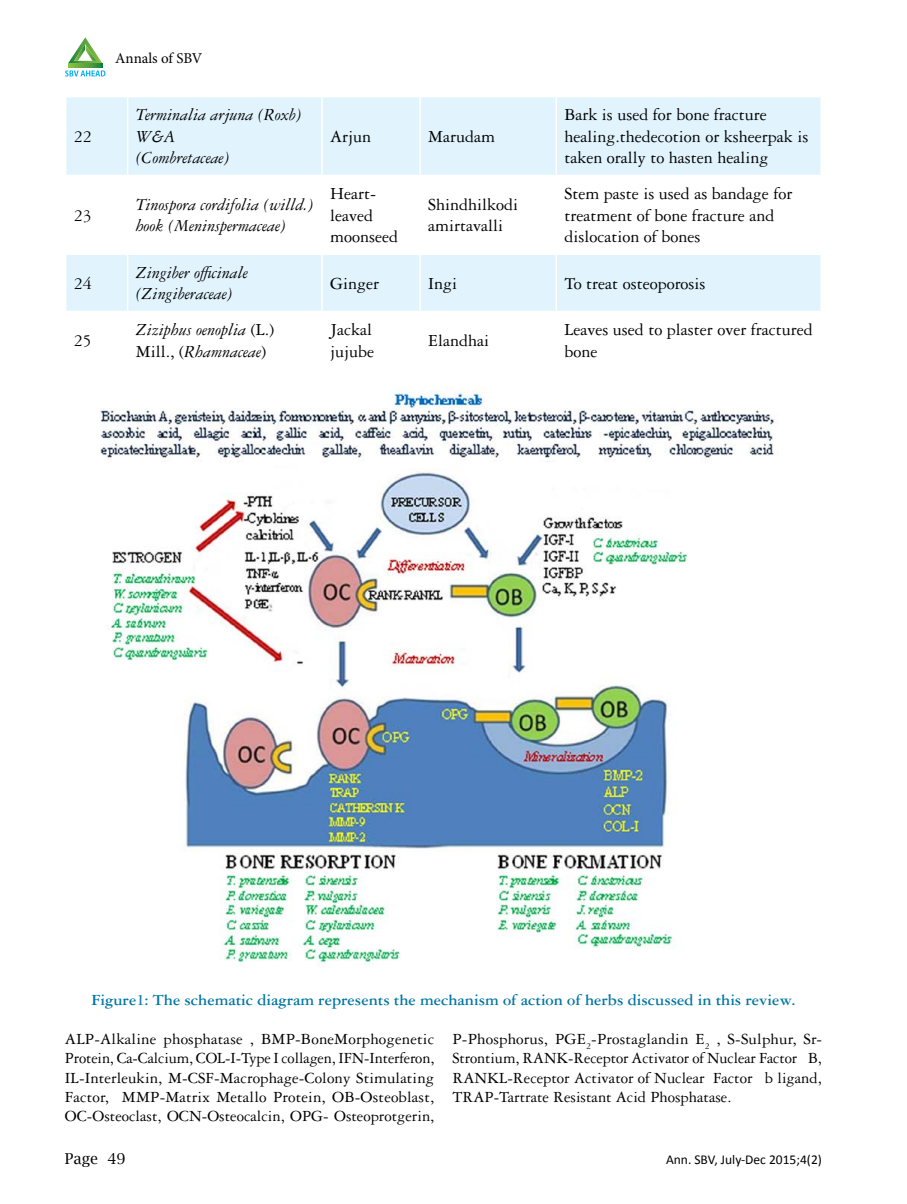
<style>
.page{position:relative;width:907px;height:1204px;background:#fff}
.page>*{position:absolute;margin:0;border:0;box-sizing:border-box;transform-origin:0 0}
.t1{font:18px/21.6px "Garamond 3 LT Pro";color:#000}
.t2{font:italic 18px/21.6px "Garamond 3 LT Pro";color:#000}
.t3{font:16.5px/19.4px "Garamond 3 LT Pro";color:#000;text-align:justify}
.t4{font:700 16.5px "Garamond 3 LT Pro";color:#0076a3}
.t5{font:15px "Minion Pro";letter-spacing:-.005em;color:#000}
.t6{font:15px "Lucida Bright";color:#000}
.t7{font:13.5px "Calibri";color:#000}
.s1{font-style:normal}
</style>
<div class="page">
<svg style="left:68px;top:37px;width:35px;height:27px"></svg>
<svg style="left:68px;top:64px;width:35px;height:4px"></svg>
<svg style="left:65px;top:70px;width:40px;height:6px"></svg>
<div style="left:66px;top:97px;width:754px;height:78px;background:#e1f4fd"></div>
<div style="left:66px;top:255px;width:754px;height:56px;background:#e1f4fd"></div>
<hr style="left:127px;top:97px;width:1px;height:78px;background:#fff">
<hr style="left:321px;top:97px;width:2px;height:78px;background:#fff">
<hr style="left:419px;top:97px;width:2px;height:78px;background:#fff">
<hr style="left:555px;top:97px;width:2px;height:78px;background:#fff">
<hr style="left:127px;top:255px;width:1px;height:56px;background:#fff">
<hr style="left:321px;top:255px;width:2px;height:56px;background:#fff">
<hr style="left:419px;top:255px;width:2px;height:56px;background:#fff">
<hr style="left:555px;top:255px;width:2px;height:56px;background:#fff">
<img style="left:100px;top:386px;width:674px;height:578px">
<p class="t1" style="left:74px;top:126px;width:19px">22</p>
<p class="t5" style="left:115px;top:48px;width:89px">Annals of SBV</p>
<p class="t2" style="left:136px;top:104px;width:168px">Terminalia arjuna (Roxb)<br>W&amp;A<br>(Combretaceae)</p>
<p class="t1" style="left:330px;top:126px;width:43px">Arjun</p>
<p class="t1" style="left:428px;top:126px;width:68px">Marudam</p>
<p class="t1" style="left:564px;top:104px;width:245px">Bark is used for bone fracture healing.thedecotion or ksheerpak is taken orally to hasten healing</p>
<p class="t1" style="left:74px;top:204px;width:19px">23</p>
<p class="t2" style="left:136px;top:193px;width:180px">Tinospora cordifolia (willd.) hook (Meninspermaceae)</p>
<p class="t1" style="left:330px;top:183px;width:69px">Heart&shy;leaved moonseed</p>
<p class="t1" style="left:428px;top:193px;width:91px">Shindhilkodi amirtavalli</p>
<p class="t1" style="left:564px;top:183px;width:229px">Stem paste is used as bandage for treatment of bone fracture and dislocation of bones</p>
<p class="t1" style="left:74px;top:272px;width:19px">24</p>
<p class="t2" style="left:136px;top:261px;width:114px">Zingiber officinale (Zingiberaceae)</p>
<p class="t1" style="left:330px;top:272px;width:50px">Ginger</p>
<p class="t1" style="left:428px;top:272px;width:30px">Ingi</p>
<p class="t1" style="left:564px;top:272px;width:143px">To treat osteoporosis</p>
<p class="t1" style="left:74px;top:329px;width:19px">25</p>
<p class="t2" style="left:136px;top:319px;width:140px">Ziziphus oenoplia <span class="s1">(L.)<br>Mill., (</span>Rhamnaceae<span class="s1">)</span></p>
<p class="t1" style="left:330px;top:319px;width:46px">Jackal jujube</p>
<p class="t1" style="left:428px;top:329px;width:63px">Elandhai</p>
<p class="t1" style="left:564px;top:319px;width:250px">Leaves used to plaster over fractured bone</p>
<p class="t4" style="left:91px;top:990px;width:705px">Figure1: The schematic diagram represents the mechanism of action of herbs discussed in this review.</p>
<p class="t3" style="left:65px;top:1029px;width:371px">ALP-Alkaline phosphatase , BMP-BoneMorphogenetic Protein, Ca-Calcium, COL-I-Type I collagen, IFN-Interferon, IL-Interleukin, M-CSF-Macrophage-Colony Stimulating Factor, MMP-Matrix Metallo Protein, OB-Osteoblast, OC-Osteoclast, OCN-Osteocalcin, OPG- Osteoprotgerin,</p>
<p class="t3" style="left:452px;top:1029px;width:371px">P-Phosphorus, PGE<sub>2</sub>-Prostaglandin E<sub>2</sub> , S-Sulphur, Sr-Strontium, RANK-Receptor Activator of Nuclear Factor B, RANKL-Receptor Activator of Nuclear Factor b ligand, TRAP-Tartrate Resistant Acid Phosphatase.</p>
<p class="t6" style="left:65px;top:1150px;width:62px">Page 49</p>
<p class="t7" style="left:666px;top:1150px;width:157px">Ann. SBV, July-Dec 2015;4(2)</p>
</div>
